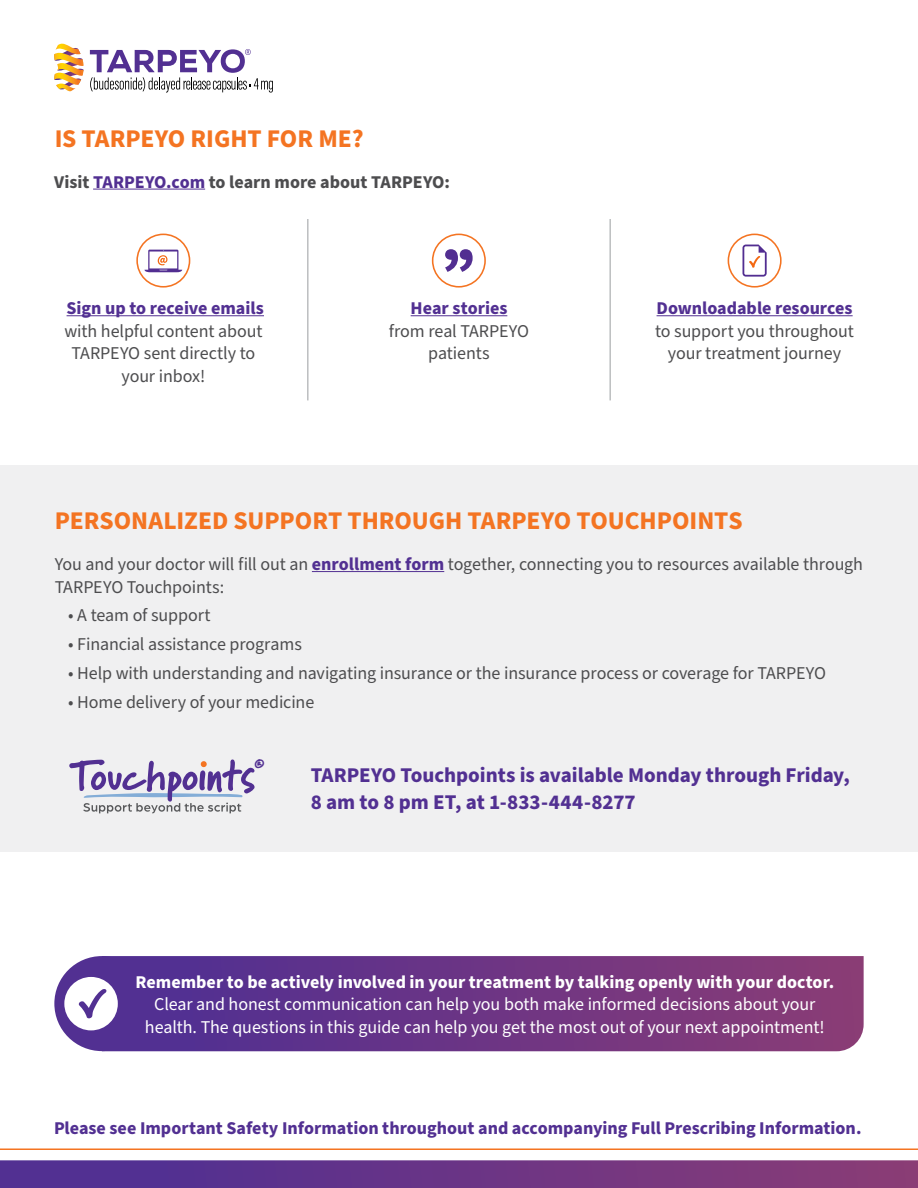
<style>
.page{position:relative;width:918px;height:1188px;background:#fff}
.page>*{position:absolute;margin:0;border:0;box-sizing:border-box;transform-origin:0 0}
.t1{font:700 25.5px "Source Sans Pro";color:#f47422}
.t2{font:700 21px/27px "Source Sans Pro";color:#523092}
.t3{font:18px/22.5px "Source Sans Pro";letter-spacing:-.005em;color:#4d4d4f;text-align:center}
.t4{font:18px/22.5px "Source Sans Pro";letter-spacing:-.005em;color:#fff;text-align:center}
.t5{font:700 18px "Source Sans Pro";color:#523092}
.t6{font:700 18px "Source Sans Pro";color:#fff}
.t7{font:700 18px "Source Sans Pro";color:#4d4d4f}
.t8{font:900 14.4px "Marydale";color:#523092}
.s1{color:#523092}
.s2{font-weight:700;color:#523092}
</style>
<div class="page">
<div style="left:0;top:465px;width:918px;height:387px;background:#f0f0f1"></div>
<svg style="left:0;top:1160px;width:918px;height:28px;background:#6b3786"></svg>
<hr style="left:0;top:1148px;width:918px;height:2px;background:#f47422">
<svg style="left:54px;top:44px;width:30px;height:48px"></svg>
<svg style="left:90px;top:49px;width:183px;height:44px"></svg>
<div style="left:54px;top:956px;width:95px;height:95px;background:#523092;border-radius:48px"></div>
<svg style="left:108px;top:956px;width:756px;height:95px;background:#6c3584"></svg>
<svg style="left:64px;top:977px;width:54px;height:53px"></svg>
<hr style="left:93px;top:189px;width:112px;height:1px;background:#523092">
<hr style="left:312px;top:571px;width:132px;height:1px;background:#523092">
<svg style="left:69px;top:760px;width:186px;height:53px"></svg>
<div style="left:432px;top:234px;width:54px;height:54px;border:2px solid #f47422;border-radius:50%"></div>
<svg style="left:445px;top:249px;width:28px;height:23px"></svg>
<div style="left:728px;top:234px;width:54px;height:54px;border:2px solid #f47422;border-radius:50%"></div>
<svg style="left:743px;top:245px;width:24px;height:32px"></svg>
<svg style="left:137px;top:234px;width:53px;height:53px"></svg>
<div style="left:136px;top:234px;width:54px;height:54px;border:2px solid #f47422;border-radius:50%"></div>
<svg style="left:144px;top:250px;width:38px;height:22px"></svg>
<hr style="left:67px;top:315px;width:197px;height:1px;background:#523092">
<hr style="left:411px;top:315px;width:96px;height:1px;background:#523092">
<hr style="left:657px;top:315px;width:196px;height:1px;background:#523092">
<hr style="left:307px;top:219px;width:2px;height:181px;background:#bcbec0">
<hr style="left:609px;top:219px;width:2px;height:181px;background:#bcbec0">
<h1 class="t1" style="left:55px;top:121px;width:310px">IS TARPEYO RIGHT FOR ME?</h1>
<p class="t7" style="left:54px;top:170px;width:398px">Visit <span class="s1">TARPEYO.com</span> to learn more about TARPEYO:</p>
<p class="t5" style="left:67px;top:296px;width:199px">Sign up to receive emails</p>
<p class="t3" style="left:64px;top:320px;width:200px">with helpful content about<br>TARPEYO sent directly to your inbox!</p>
<p class="t5" style="left:411px;top:296px;width:98px">Hear stories</p>
<p class="t3" style="left:389px;top:320px;width:142px">from real TARPEYO patients</p>
<p class="t5" style="left:657px;top:296px;width:198px">Downloadable resources</p>
<p class="t3" style="left:655px;top:320px;width:200px">to support you throughout your treatment journey</p>
<h1 class="t1" style="left:55px;top:503px;width:689px">PERSONALIZED SUPPORT THROUGH TARPEYO TOUCHPOINTS</h1>
<p class="t3" style="left:55px;top:554px;width:810px;text-align:left">You and your doctor will fill out an <span class="s2">enrollment form</span> together, connecting you to resources available through<br>TARPEYO Touchpoints:</p>
<p class="t3" style="left:68px;top:604px;width:144px">• A team of support</p>
<p class="t3" style="left:68px;top:633px;width:235px">• Financial assistance programs</p>
<p class="t3" style="left:68px;top:662px;width:759px">• Help with understanding and navigating insurance or the insurance process or coverage for TARPEYO</p>
<p class="t3" style="left:68px;top:692px;width:248px">• Home delivery of your medicine</p>
<p class="t8" style="left:254px;top:755px;width:12px">®</p>
<p class="t2" style="left:311px;top:762px;width:541px">TARPEYO Touchpoints is available Monday through Friday,<br>8 am to 8 pm ET, at 1-833-444-8277</p>
<p class="t6" style="left:135px;top:970px;width:700px">Remember to be actively involved in your treatment by talking openly with your doctor.</p>
<p class="t4" style="left:145px;top:994px;width:681px">Clear and honest communication can help you both make informed decisions about your health. The questions in this guide can help you get the most out of your next appointment!</p>
<p class="t5" style="left:54px;top:1116px;width:809px">Please see Important Safety Information throughout and accompanying Full Prescribing Information.</p>
</div>
